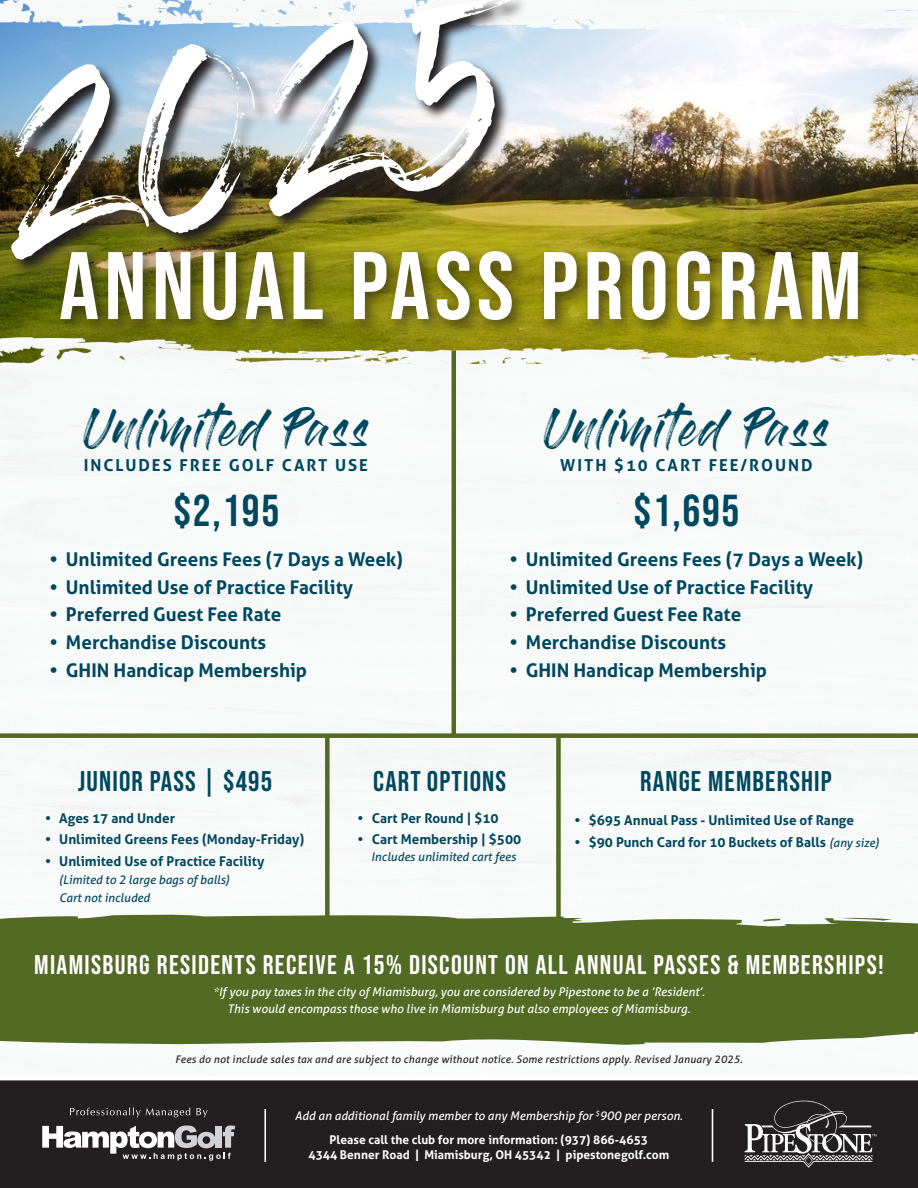
<style>
.page{position:relative;width:918px;height:1188px;background:#fff}
.page>*{position:absolute;margin:0;border:0;box-sizing:border-box;transform-origin:0 0}
.t1{font:186px "Gloss And Bloom";color:#fff}
.t2{font:95.7px "Bebas Neue";letter-spacing:.05em;color:#fff;scale:1.04 1}
.t3{font:44.7px "Bebas Neue";letter-spacing:.035em;color:#00485f}
.t4{font:37.8px "Gloss And Bloom";letter-spacing:.05em;color:#00485f}
.t5{font:28.5px "Bebas Neue";letter-spacing:.04em;color:#00485f}
.t6{font:27px "Bebas Neue";letter-spacing:.05em;color:#fff}
.t7{font:700 18.9px "Aller";color:#00485f}
.t8{font:700 16.5px "Aller";letter-spacing:.12em;color:#00485f}
.t9{font:700 13.5px "Aller";color:#00485f}
.t10{font:italic 12px "Aller";color:#fff}
.t11{font:700 12px "Aller";color:#fff}
.t12{font:italic 12px "Aller";color:#00485f}
.t13{font:italic 10.5px "Aller";letter-spacing:.02em;color:#231f20}
.s1{font-weight:400;font-style:italic;font-size:12px}
</style>
<div class="page">
<div style="left:0;top:1080px;width:918px;height:108px;background:#231f20"></div>
<svg style="left:70px;top:1107px;width:120px;height:10px"></svg>
<svg style="left:196px;top:1108px;width:12px;height:9px"></svg>
<svg style="left:42px;top:1126px;width:193px;height:35px"></svg>
<svg style="left:745px;top:1100px;width:132px;height:68px"></svg>
<hr style="left:264px;top:1109px;width:2px;height:53px;background:#fff">
<hr style="left:712px;top:1109px;width:1px;height:53px;background:#fff">
<div style="left:0;top:733px;width:918px;height:5px;background:#536a24"></div>
<hr style="left:452px;top:350px;width:4px;height:386px;background:#536a24">
<div style="left:325px;top:736px;width:5px;height:218px;background:#536a24"></div>
<div style="left:556px;top:736px;width:5px;height:218px;background:#536a24"></div>
<img style="left:0;top:0;width:918px;height:364px">
<img style="left:10px;top:0;width:518px;height:276px">
<div style="left:54px;top:244px;width:820px;height:92px;background:#231f20;opacity:.65"></div>
<svg style="left:0;top:913px;width:918px;height:132px;background:#5d7332"></svg>
<p class="t1" style="left:4px;top:82px;width:499px;rotate:-9deg">2025</p>
<p class="t2" style="left:59px;top:232px;width:773px">ANNUAL PASS PROGRAM</p>
<p class="t4" style="left:84px;top:411px;width:287px">Unlimited Pass</p>
<p class="t8" style="left:84px;top:455px;width:286px">INCLUDES FREE GOLF CART USE</p>
<p class="t3" style="left:173px;top:486px;width:107px">$2,195</p>
<p class="t7" style="left:50px;top:547px;width:355px">• Unlimited Greens Fees (7 Days a Week)</p>
<p class="t7" style="left:50px;top:575px;width:305px">• Unlimited Use of Practice Facility</p>
<p class="t7" style="left:50px;top:603px;width:233px">• Preferred Guest Fee Rate</p>
<p class="t7" style="left:50px;top:631px;width:218px">• Merchandise Discounts</p>
<p class="t7" style="left:50px;top:659px;width:259px">• GHIN Handicap Membership</p>
<p class="t4" style="left:544px;top:411px;width:287px">Unlimited Pass</p>
<p class="t8" style="left:560px;top:455px;width:254px">WITH $10 CART FEE/ROUND</p>
<p class="t3" style="left:634px;top:486px;width:107px">$1,695</p>
<p class="t7" style="left:510px;top:547px;width:355px">• Unlimited Greens Fees (7 Days a Week)</p>
<p class="t7" style="left:510px;top:575px;width:305px">• Unlimited Use of Practice Facility</p>
<p class="t7" style="left:510px;top:603px;width:233px">• Preferred Guest Fee Rate</p>
<p class="t7" style="left:510px;top:631px;width:218px">• Merchandise Discounts</p>
<p class="t7" style="left:510px;top:659px;width:259px">• GHIN Handicap Membership</p>
<p class="t5" style="left:78px;top:765px;width:196px">JUNIOR PASS | $495</p>
<p class="t9" style="left:45px;top:810px;width:132px">• Ages 17 and Under</p>
<p class="t9" style="left:45px;top:831px;width:261px">• Unlimited Greens Fees (Monday-Friday)</p>
<p class="t9" style="left:45px;top:852px;width:221px">• Unlimited Use of Practice Facility</p>
<p class="t12" style="left:59px;top:872px;width:172px">(Limited to 2 large bags of balls)</p>
<p class="t12" style="left:59px;top:890px;width:92px">Cart not included</p>
<p class="t5" style="left:373px;top:765px;width:134px">CART OPTIONS</p>
<p class="t9" style="left:358px;top:810px;width:143px">• Cart Per Round | $10</p>
<p class="t9" style="left:358px;top:831px;width:165px">• Cart Membership | $500</p>
<p class="t12" style="left:371px;top:849px;width:146px">Includes unlimited cart fees</p>
<p class="t5" style="left:640px;top:765px;width:193px">RANGE MEMBERSHIP</p>
<p class="t9" style="left:575px;top:812px;width:281px">• $695 Annual Pass - Unlimited Use of Range</p>
<p class="t9" style="left:575px;top:834px;width:306px">• $90 Punch Card for 10 Buckets of Balls <span class="s1">(any size)</span></p>
<p class="t6" style="left:34px;top:949px;width:851px">MIAMISBURG RESIDENTS RECEIVE A 15% DISCOUNT ON ALL ANNUAL PASSES &amp; MEMBERSHIPS!</p>
<p class="t10" style="left:213px;top:985px;width:493px">*If you pay taxes in the city of Miamisburg, you are considered by Pipestone to be a ’Resident’.</p>
<p class="t10" style="left:228px;top:1001px;width:464px">This would encompass those who live in Miamisburg but also employees of Miamisburg.</p>
<p class="t13" style="left:175px;top:1053px;width:569px">Fees do not include sales tax and are subject to change without notice. Some restrictions apply. Revised January 2025.</p>
<p class="t10" style="left:295px;top:1108px;width:389px">Add an additional family member to any Membership for <sup>$</sup>900 per person.</p>
<p class="t11" style="left:330px;top:1133px;width:320px">Please call the club for more information: (937) 866-4653</p>
<p class="t11" style="left:309px;top:1148px;width:362px">4344 Benner Road | Miamisburg, OH 45342 | pipestonegolf.com</p>
</div>
